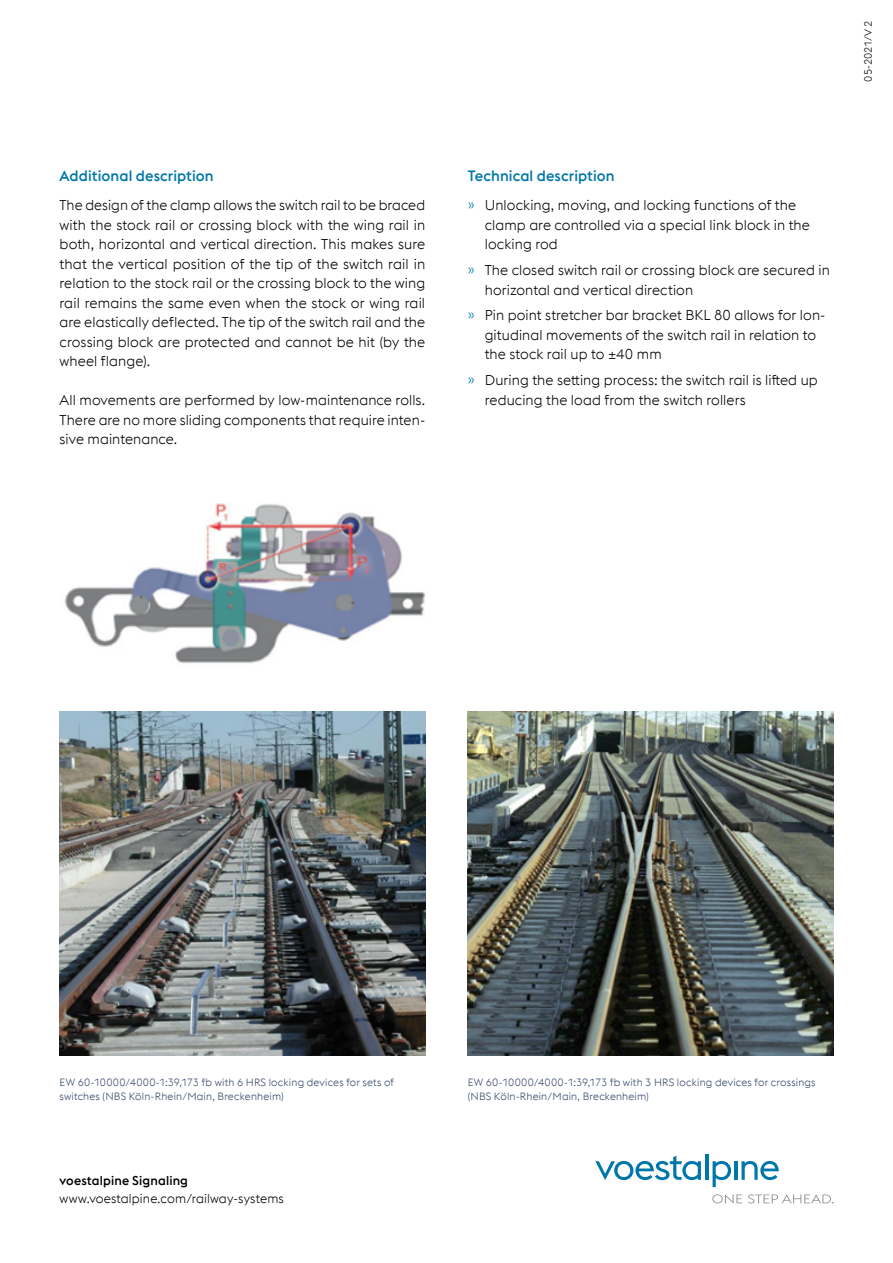
<style>
.page{position:relative;width:893px;height:1263px;background:#fff}
.page>*{position:absolute;margin:0;border:0;box-sizing:border-box;transform-origin:0 0}
.t1{font:500 15px "voestalpine";letter-spacing:.005em;color:#07a}
.t2{font:300 14.25px/19.5px "voestalpine";letter-spacing:.005em;color:#000}
.t3{font:300 12.75px "voestalpine";letter-spacing:.01em;color:#000}
.t4{font:500 12.75px "voestalpine";letter-spacing:.01em;color:#000}
.t5{font:300 10.5px/13.5px "voestalpine";letter-spacing:.02em;color:#304467}
.t6{font:300 10.5px "voestalpine";color:#000}
.s1{color:#07a}
</style>
<div class="page">
<svg style="left:595px;top:1156px;width:106px;height:24px"></svg>
<hr style="left:705px;top:1154px;width:3px;height:26px;background:#07a">
<svg style="left:713px;top:1161px;width:18px;height:26px"></svg>
<hr style="left:734px;top:1161px;width:3px;height:19px;background:#07a">
<svg style="left:741px;top:1161px;width:38px;height:19px"></svg>
<svg style="left:712px;top:1194px;width:30px;height:9px"></svg>
<svg style="left:748px;top:1194px;width:85px;height:9px"></svg>
<img style="left:60px;top:712px;width:365px;height:343px">
<img style="left:468px;top:712px;width:365px;height:343px">
<img style="left:64px;top:503px;width:361px;height:160px">
<p class="t1" style="left:60px;top:166px;width:156px">Additional description</p>
<p class="t2" style="left:60px;top:195px;width:367px;text-align:justify">The design of the clamp allows the switch rail to be braced with the stock rail or crossing block with the wing rail in both, horizontal and vertical direction. This makes sure that the vertical position of the tip of the switch rail in relation to the stock rail or the crossing block to the wing rail remains the same even when the stock or wing rail are elastically deflected. The tip of the switch rail and the crossing block are protected and cannot be hit (by the wheel flange).</p>
<p class="t2" style="left:60px;top:390px;width:367px;text-align:justify">All movements are performed by low-maintenance rolls.<br>There are no more sliding components that require inten&shy;sive maintenance.</p>
<p class="t6" style="left:862px;top:82px;width:62px;rotate:-90deg">05-2021/V2</p>
<p class="t1" style="left:468px;top:166px;width:148px">Technical description</p>
<p class="t2" style="left:485px;top:195px;width:327px;text-indent:-17px"><span class="s1">»</span> Unlocking, moving, and locking functions of the clamp are controlled via a special link block in the locking rod</p>
<p class="t2" style="left:485px;top:260px;width:347px;text-indent:-17px"><span class="s1">»</span> The closed switch rail or crossing block are secured in horizontal and vertical direction</p>
<p class="t2" style="left:485px;top:306px;width:342px;text-indent:-17px"><span class="s1">»</span> Pin point stretcher bar bracket BKL 80 allows for lon&shy;gitudinal movements of the switch rail in relation to the stock rail up to ±40 mm</p>
<p class="t2" style="left:485px;top:371px;width:335px;text-indent:-17px"><span class="s1">»</span> During the setting process: the switch rail is lifted up reducing the load from the switch rollers</p>
<p class="t5" style="left:60px;top:1076px;width:336px">EW 60-10000/4000-1:39,173 fb with 6 HRS locking devices for sets of switches (NBS Köln-Rhein/Main, Breckenheim)</p>
<p class="t5" style="left:468px;top:1076px;width:349px">EW 60-10000/4000-1:39,173 fb with 3 HRS locking devices for crossings (NBS Köln-Rhein/Main, Breckenheim)</p>
<p class="t4" style="left:60px;top:1173px;width:130px">voestalpine Signaling</p>
<p class="t3" style="left:60px;top:1191px;width:226px">www.voestalpine.com/railway-systems</p>
</div>
